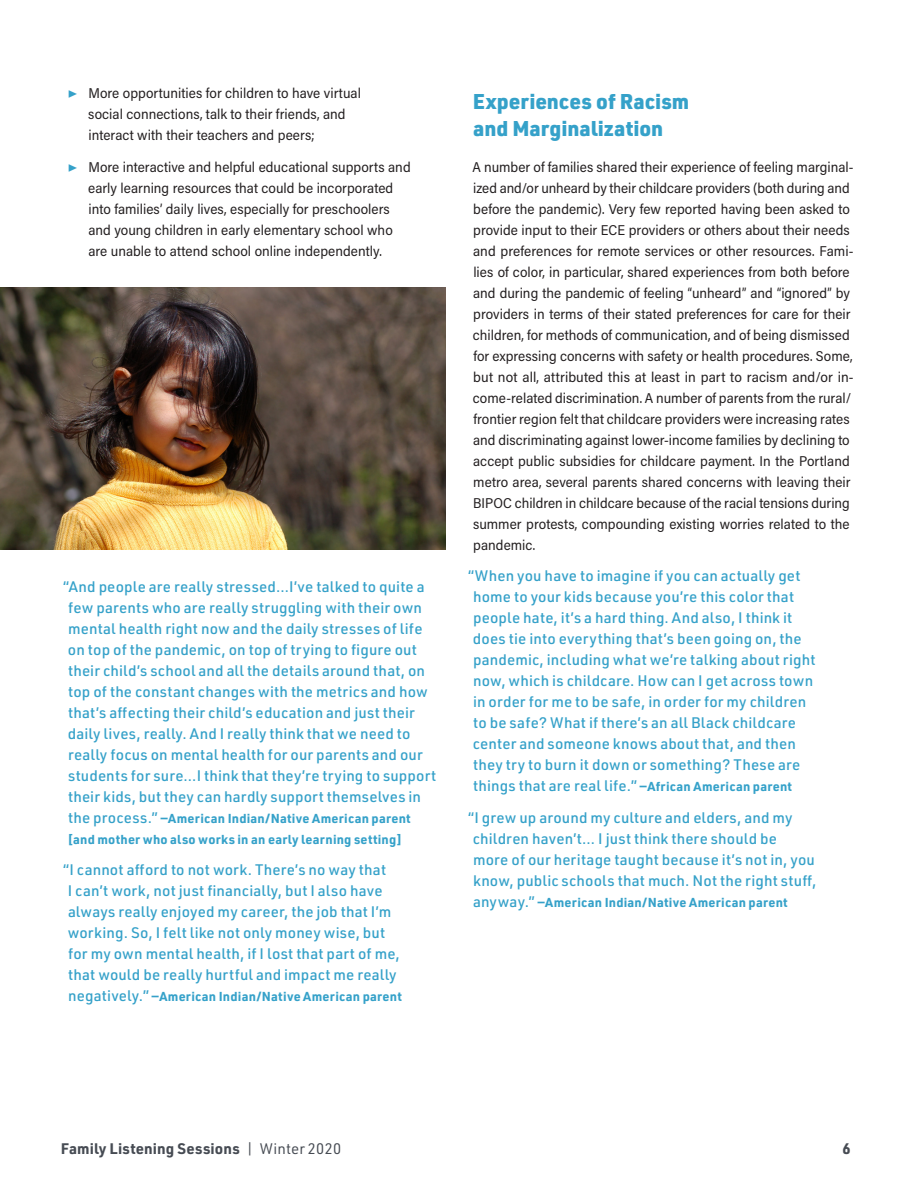
<style>
.page{position:relative;width:918px;height:1188px;background:#fff}
.page>*{position:absolute;margin:0;border:0;box-sizing:border-box;transform-origin:0 0}
.h4_new{font:900 21px/27px "URWDIN";color:#35a1c9}
.quote_a___2-col{font:500 15px/21px "URWDIN";letter-spacing:.01em;color:#35a1c9}
.t1{font:700 15px "URWDIN";letter-spacing:.01em;color:#464b53}
.copy_main_justified{font:14.25px/21px "Acumin Pro Semi Cond";letter-spacing:.005em;color:#231f20}
.quote_a___2-col-2{font:700 12.75px/21px "URWDIN";letter-spacing:.015em;color:#35a1c9}
.s1{font-size:13.5px;color:#35a1c9}
.s2{font-weight:500;font-size:15px}
.s3{font-weight:700;font-size:12.75px}
.s4{font-weight:400}
</style>
<div class="page">
<img style="left:0;top:287px;width:446px;height:263px">
<p class="copy_main_justified" style="left:88px;top:82px;width:274px;text-indent:-20px"><span class="s1">▶</span> More opportunities for children to have virtual social connections, talk to their friends, and interact with their teachers and peers;</p>
<p class="copy_main_justified" style="left:88px;top:156px;width:324px;text-indent:-20px"><span class="s1">▶</span> More interactive and helpful educational supports and early learning resources that could be incorporated into families’ daily lives, especially for preschoolers and young children in early elementary school who are unable to attend school online independently.</p>
<p class="quote_a___2-col" style="left:68px;top:575px;width:370px;text-indent:-5px">“And people are really stressed…I’ve talked to quite a few parents who are really struggling with their own mental health right now and the daily stresses of life on top of the pandemic, on top of trying to figure out their child’s school and all the details around that, on top of the constant changes with the metrics and how that’s affecting their child’s education and just their daily lives, really. And I really think that we need to really focus on mental health for our parents and our students for sure…I think that they’re trying to support their kids, but they can hardly support themselves in</p>
<p class="quote_a___2-col-2" style="left:67px;top:807px;width:345px"><span class="s2">the process.”</span> —American Indian/Native American parent [and mother who also works in an early learning setting]</p>
<p class="quote_a___2-col" style="left:68px;top:859px;width:334px;text-indent:-5px">“I cannot afford to not work. There’s no way that<br>I can’t work, not just financially, but I also have always really enjoyed my career, the job that I’m working. So, I felt like not only money wise, but for my own mental health, if I lost that part of me, that would be really hurtful and impact me really</p>
<p class="quote_a___2-col-2" style="left:68px;top:986px;width:335px"><span class="s2">negatively.”</span> —American Indian/Native American parent</p>
<p class="h4_new" style="left:473px;top:87px;width:218px">Experiences of Racism and Marginalization</p>
<p class="copy_main_justified" style="left:472px;top:156px;width:383px">A number of families shared their experience of feeling marginal&shy;ized and/or unheard by their childcare providers (both during and before the pandemic). Very few reported having been asked to provide input to their ECE providers or others about their needs and preferences for remote services or other resources. Fami&shy;lies of color, in particular, shared experiences from both before and during the pandemic of feeling “unheard” and “ignored” by providers in terms of their stated preferences for care for their children, for methods of communication, and of being dismissed for expressing concerns with safety or health procedures. Some, but not all, attributed this at least in part to racism and/or in&shy;come-related discrimination. A number of parents from the rural/ frontier region felt that childcare providers were increasing rates and discriminating against lower-income families by declining to accept public subsidies for childcare payment. In the Portland metro area, several parents shared concerns with leaving their BIPOC children in childcare because of the racial tensions during summer protests, compounding existing worries related to the pandemic.</p>
<p class="quote_a___2-col" style="left:473px;top:565px;width:344px;text-indent:-5px">“When you have to imagine if you can actually get home to your kids because you’re this color that people hate, it’s a hard thing. And also, I think it does tie into everything that’s been going on, the pandemic, including what we’re talking about right now, which is childcare. How can I get across town in order for me to be safe, in order for my children to be safe? What if there’s an all Black childcare center and someone knows about that, and then they try to burn it down or something? These are things that are real life.” <span class="s3">—African American parent</span></p>
<p class="quote_a___2-col" style="left:473px;top:806px;width:345px;text-indent:-5px">“I grew up around my culture and elders, and my children haven’t… I just think there should be<br>more of our heritage taught because it’s not in, you know, public schools that much. Not the right stuff,</p>
<p class="quote_a___2-col-2" style="left:473px;top:891px;width:316px"><span class="s2">anyway.”</span> —American Indian/Native American parent</p>
<p class="t1" style="left:61px;top:1139px;width:282px">Family Listening Sessions <span class="s4">| Winter 2020</span></p>
<p class="t1" style="left:842px;top:1139px;width:10px">6</p>
</div>
